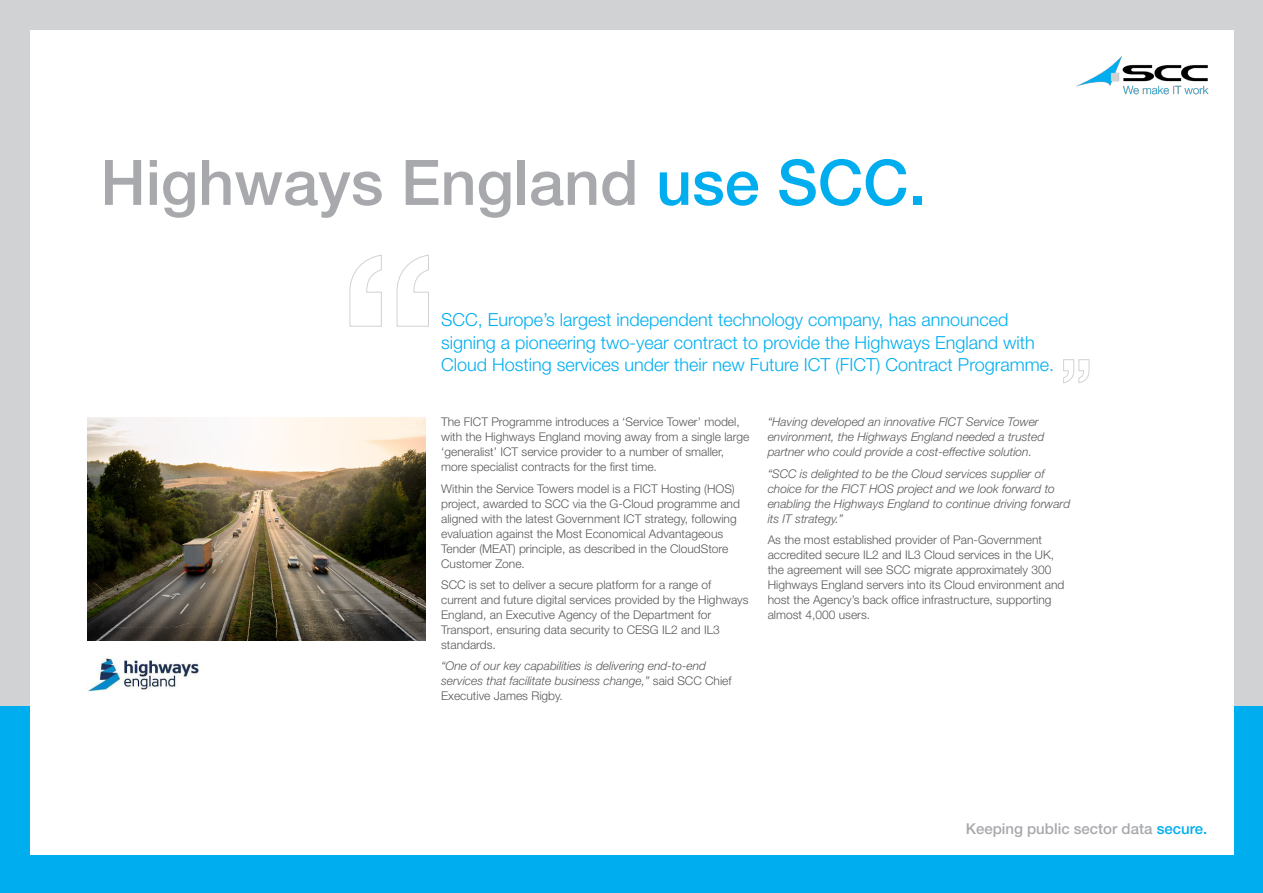
<style>
.page{position:relative;width:1263px;height:893px;background:#fff}
.page>*{position:absolute;margin:0;border:0;box-sizing:border-box;transform-origin:0 0}
.t1{font:500 62.85px "Helvetica Neue LT Std";color:#a8a9ad}
.t2{font:300 18px/22.5px "Helvetica Neue LT Std";color:#00aeef}
.t3{font:500 15px "Helvetica Neue LT Std";color:#a8a9ad}
.t4{font:300 12px/15px "Helvetica Neue LT Std";color:#57585a}
.t5{font:italic 300 12px/15px "Helvetica Neue LT Std";color:#57585a}
.s1{color:#00aeef}
.s2{font-style:normal}
</style>
<div class="page">
<div style="left:0;top:706px;width:1263px;height:187px;background:#00aeef"></div>
<div style="left:0;top:0;width:1263px;height:706px;background:#d1d2d4"></div>
<div style="left:30px;top:30px;width:1203px;height:825px;background:#fff"></div>
<svg style="left:349px;top:254px;width:80px;height:73px"></svg>
<svg style="left:1063px;top:359px;width:27px;height:24px"></svg>
<img style="left:1075px;top:56px;width:134px;height:39px">
<img style="left:87px;top:418px;width:338px;height:222px">
<img style="left:87px;top:656px;width:112px;height:35px">
<p class="t1" style="left:100px;top:145px;width:827px">Highways England <span class="s1">use SCC.</span></p>
<p class="t2" style="left:441px;top:308px;width:614px">SCC, Europe’s largest independent technology company, has announced signing a pioneering two-year contract to provide the Highways England with<br>Cloud Hosting services under their new Future ICT (FICT) Contract Programme.</p>
<p class="t4" style="left:441px;top:414px;width:310px">The FICT Programme introduces a ‘Service Tower’ model, with the Highways England moving away from a single large ‘generalist’ ICT service provider to a number of smaller, more specialist contracts for the first time.</p>
<p class="t4" style="left:441px;top:480px;width:300px">Within the Service Towers model is a FICT Hosting (HOS) project, awarded to SCC via the G-Cloud programme and aligned with the latest Government ICT strategy, following evaluation against the Most Economical Advantageous Tender (MEAT) principle, as described in the CloudStore Customer Zone.</p>
<p class="t4" style="left:441px;top:577px;width:309px">SCC is set to deliver a secure platform for a range of current and future digital services provided by the Highways England, an Executive Agency of the Department for Transport, ensuring data security to CESG IL2 and IL3 standards.</p>
<p class="t5" style="left:441px;top:658px;width:292px">“One of our key capabilities is delivering end-to-end services that facilitate business change,” <span class="s2">said SCC Chief<br>Executive James Rigby.</span></p>
<p class="t5" style="left:768px;top:414px;width:278px">“Having developed an innovative FICT Service Tower environment, the Highways England needed a trusted partner who could provide a cost-effective solution.</p>
<p class="t5" style="left:768px;top:466px;width:304px">“SCC is delighted to be the Cloud services supplier of choice for the FICT HOS project and we look forward to enabling the Highways England to continue driving forward its IT strategy.”</p>
<p class="t4" style="left:768px;top:532px;width:298px">As the most established provider of Pan-Government accredited secure IL2 and IL3 Cloud services in the UK, the agreement will see SCC migrate approximately 300<br>Highways England servers into its Cloud environment and host the Agency’s back office infrastructure, supporting almost 4,000 users.</p>
<p class="t3" style="left:966px;top:820px;width:243px">Keeping public sector data <span class="s1">secure.</span></p>
</div>
